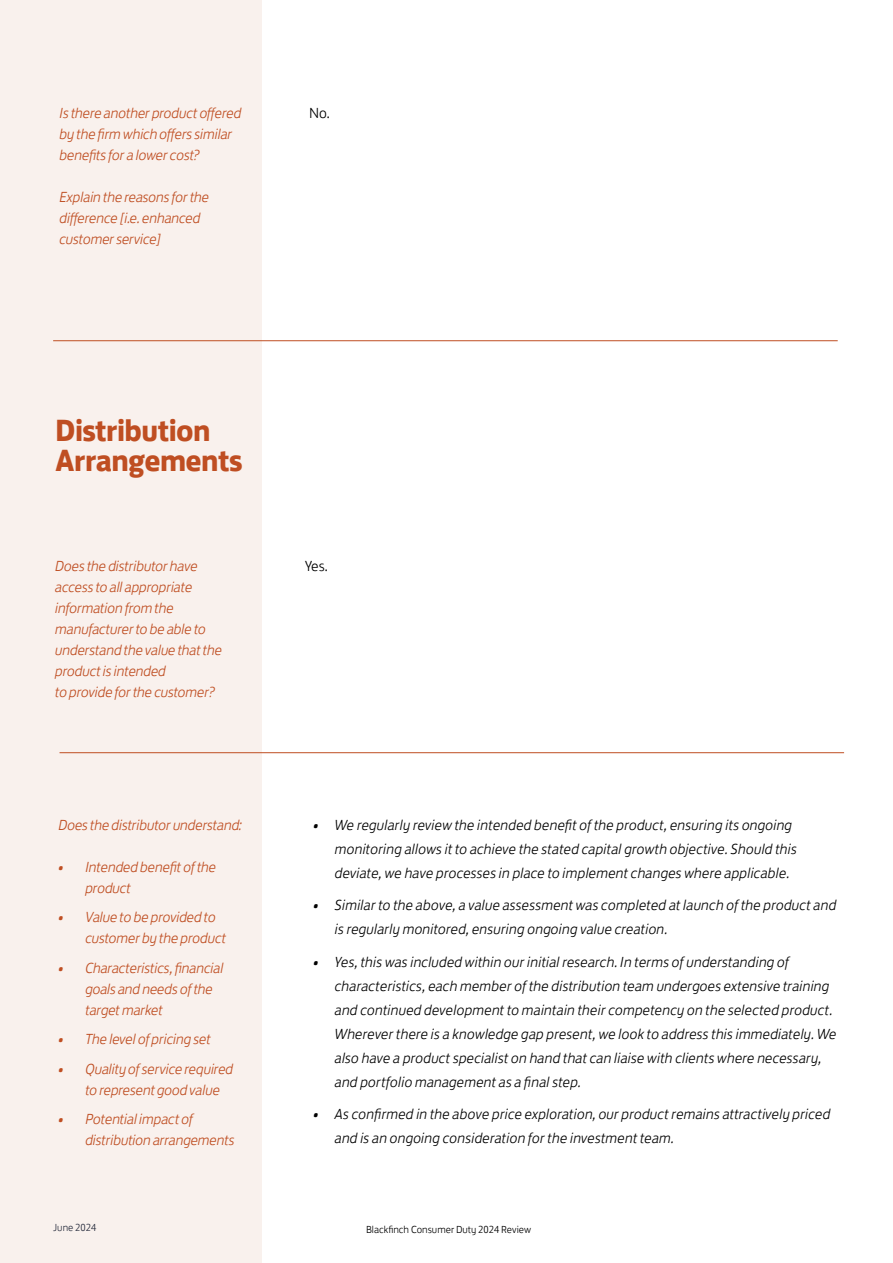
<style>
.page{position:relative;width:893px;height:1263px;background:#fff}
.page>*{position:absolute;margin:0;border:0;box-sizing:border-box;transform-origin:0 0}
.t1{font:700 31.5px/30px "FS Jack";letter-spacing:-.02em;color:#bf4e22}
.t2{font:italic 300 15px/24px "FS Jack";color:#000}
.t3{font:italic 300 15px/21px "FS Jack";letter-spacing:-.02em;color:#bf4e22}
.t4{font:300 15px "FS Jack";color:#000}
.t5{font:300 10.5px "FS Jack";color:#000}
.t6{font:300 10.5px "FS Jack";color:#24293a}
</style>
<div class="page">
<div style="left:0;top:0;width:261px;height:1263px;background:#f9f1ed"></div>
<hr style="left:53px;top:340px;width:785px;height:1px;background:#bf4e22">
<hr style="left:60px;top:752px;width:784px;height:1px;background:#bf4e22">
<p class="t3" style="left:60px;top:101px;width:183px">Is there another product offered by the firm which offers similar benefits for a lower cost?</p>
<p class="t3" style="left:60px;top:185px;width:151px">Explain the reasons for the difference [i.e. enhanced customer service]</p>
<p class="t4" style="left:309px;top:101px;width:22px">No.</p>
<h1 class="t1" style="left:55px;top:412px;width:189px">Distribution<br>Arrangements</h1>
<p class="t3" style="left:55px;top:554px;width:169px">Does the distributor have access to all appropriate information from the manufacturer to be able to understand the value that the product is intended<br>to provide for the customer?</p>
<p class="t4" style="left:305px;top:554px;width:25px">Yes.</p>
<p class="t3" style="left:58px;top:813px;width:185px">Does the distributor understand:</p>
<p class="t3" style="left:85px;top:855px;width:133px;text-indent:-27px">• Intended benefit of the product</p>
<p class="t3" style="left:85px;top:906px;width:142px;text-indent:-27px">• Value to be provided to customer by the product</p>
<p class="t3" style="left:85px;top:956px;width:140px;text-indent:-27px">• Characteristics, financial goals and needs of the target market</p>
<p class="t3" style="left:58px;top:1028px;width:154px">• The level of pricing set</p>
<p class="t3" style="left:85px;top:1057px;width:150px;text-indent:-27px">• Quality of service required to represent good value</p>
<p class="t3" style="left:85px;top:1108px;width:151px;text-indent:-27px">• Potential impact of distribution arrangements</p>
<p class="t2" style="left:335px;top:812px;width:464px;text-indent:-21px">• We regularly review the intended benefit of the product, ensuring its ongoing monitoring allows it to achieve the stated capital growth objective. Should this deviate, we have processes in place to implement changes where applicable.</p>
<p class="t2" style="left:335px;top:892px;width:503px;text-indent:-21px">• Similar to the above, a value assessment was completed at launch of the product and is regularly monitored, ensuring ongoing value creation.</p>
<p class="t2" style="left:335px;top:949px;width:503px;text-indent:-21px">• Yes, this was included within our initial research. In terms of understanding of characteristics, each member of the distribution team undergoes extensive training and continued development to maintain their competency on the selected product.<br>Wherever there is a knowledge gap present, we look to address this immediately. We also have a product specialist on hand that can liaise with clients where necessary, and portfolio management as a final step.</p>
<p class="t2" style="left:335px;top:1101px;width:497px;text-indent:-21px">• As confirmed in the above price exploration, our product remains attractively priced and is an ongoing consideration for the investment team.</p>
<p class="t6" style="left:53px;top:1219px;width:45px">June 2024</p>
<p class="t5" style="left:366px;top:1221px;width:167px">Blackfinch Consumer Duty 2024 Review</p>
</div>
